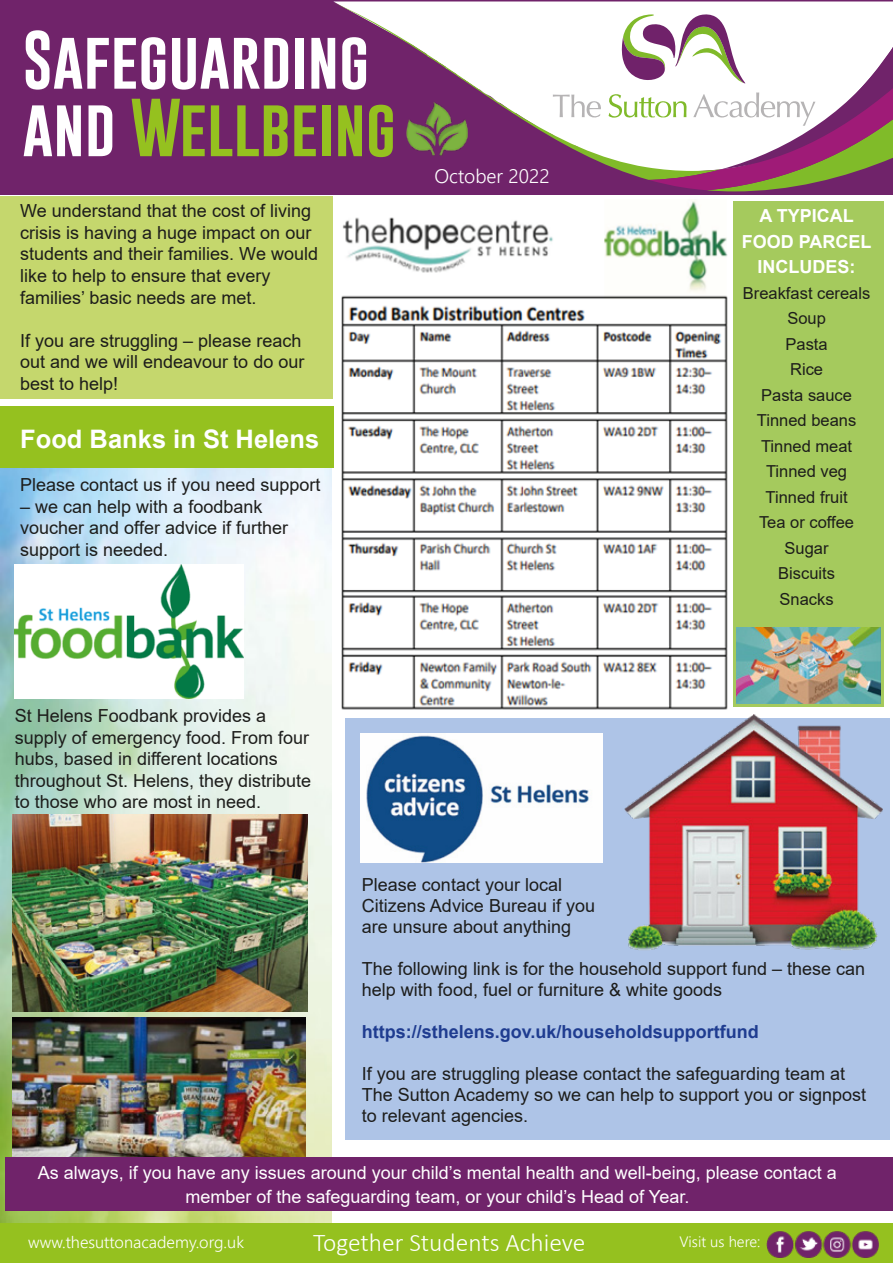
<style>
.page{position:relative;width:893px;height:1263px;background:#fff}
.page>*{position:absolute;margin:0;border:0;box-sizing:border-box;transform-origin:0 0}
.t1{font:60px/67.5px "Gobold";color:#fff}
.t2{font:300 25.5px "Calibri";color:#fff}
.t3{font:700 25.5px "Arial";color:#fff}
.t4{font:300 19.5px "Segoe UI";color:#fff}
.t5{font:18px/21.6px "Arial";color:#1d1d1b}
.t6{font:18px/24px "Arial";color:#fff;text-align:center}
.t7{font:700 18px "Arial";color:#1f3c90}
.t8{font:700 18px/25.5px "Arial";color:#fff;text-align:center}
.t9{font:16.5px/25.5px "Arial";color:#1d1d1b;text-align:center}
.t10{font:300 16.5px "Segoe UI";color:#fff}
.t11{font:300 15px "Segoe UI";color:#fff}
.s1{color:#95c11f}
</style>
<div class="page">
<img style="left:314px;top:194px;width:443px;height:521px">
<div style="left:1px;top:196px;width:332px;height:203px;background:#c5d76d"></div>
<img style="left:1px;top:468px;width:331px;height:755px">
<div style="left:0;top:1223px;width:893px;height:40px;background:#95c11f"></div>
<div style="left:0;top:406px;width:333px;height:62px;background:#95c11f"></div>
<div style="left:0;top:0;width:893px;height:194px;background:#70236a"></div>
<div style="left:721px;top:2px;width:172px;height:12px;background:#fff"></div>
<svg style="left:334px;top:2px;width:387px;height:136px"></svg>
<svg style="left:414px;top:14px;width:479px;height:177px"></svg>
<div style="left:733px;top:201px;width:151px;height:506px;background:#a5ca5d"></div>
<img style="left:12px;top:1017px;width:294px;height:140px">
<div style="left:6px;top:1157px;width:887px;height:54px;background:#70236a"></div>
<img style="left:766px;top:1231px;width:113px;height:27px">
<img style="left:407px;top:99px;width:60px;height:60px">
<img style="left:15px;top:564px;width:228px;height:135px">
<img style="left:12px;top:815px;width:295px;height:196px">
<div style="left:345px;top:718px;width:544px;height:422px;background:#aec4e7"></div>
<img style="left:361px;top:734px;width:241px;height:129px">
<img style="left:624px;top:715px;width:259px;height:235px">
<img style="left:736px;top:627px;width:144px;height:76px">
<h1 class="t1" style="left:22px;top:26px;width:375px">Safeguarding and <span class="s1">Wellbeing</span></h1>
<p class="t5" style="left:20px;top:200px;width:299px">We understand that the cost of living crisis is having a huge impact on our students and their families. We would like to help to ensure that every families’ basic needs are met.</p>
<p class="t5" style="left:20px;top:330px;width:286px">If you are struggling – please reach out and we will endeavour to do our best to help!</p>
<h2 class="t3" style="left:20px;top:421px;width:300px">Food Banks in St Helens</h2>
<p class="t5" style="left:20px;top:474px;width:302px">Please contact us if you need support</p>
<p class="t5" style="left:20px;top:496px;width:269px">– we can help with a foodbank voucher and offer advice if further support is needed.</p>
<p class="t4" style="left:435px;top:158px;width:117px">October 2022</p>
<p class="t5" style="left:15px;top:705px;width:298px">St Helens Foodbank provides a supply of emergency food. From four hubs, based in different locations throughout St. Helens, they distribute to those who are most in need.</p>
<p class="t8" style="left:742px;top:203px;width:131px">A TYPICAL<br>FOOD PARCEL<br>INCLUDES:</p>
<p class="t9" style="left:743px;top:280px;width:129px">Breakfast cereals<br>Soup<br>Pasta<br>Rice<br>Pasta sauce<br>Tinned beans<br>Tinned meat<br>Tinned veg<br>Tinned fruit<br>Tea or coffee<br>Sugar<br>Biscuits<br>Snacks</p>
<p class="t5" style="left:362px;top:874px;width:235px;line-height:21px">Please contact your local<br>Citizens Advice Bureau if you are unsure about anything</p>
<p class="t5" style="left:362px;top:958px;width:505px;line-height:21px">The following link is for the household support fund – these can help with food, fuel or furniture &amp; white goods</p>
<p class="t7" style="left:362px;top:1019px;width:398px">https://sthelens.gov.uk/householdsupportfund</p>
<p class="t5" style="left:362px;top:1063px;width:506px;line-height:21px">If you are struggling please contact the safeguarding team at<br>The Sutton Academy so we can help to support you or signpost to relevant agencies.</p>
<p class="t6" style="left:38px;top:1161px;width:801px">As always, if you have any issues around your child’s mental health and well-being, please contact a member of the safeguarding team, or your child’s Head of Year.</p>
<p class="t10" style="left:28px;top:1226px;width:217px">www.thesuttonacademy.org.uk</p>
<p class="t11" style="left:679px;top:1228px;width:83px">Visit us here:</p>
<h2 class="t2" style="left:313px;top:1227px;width:274px">Together Students Achieve</h2>
</div>
